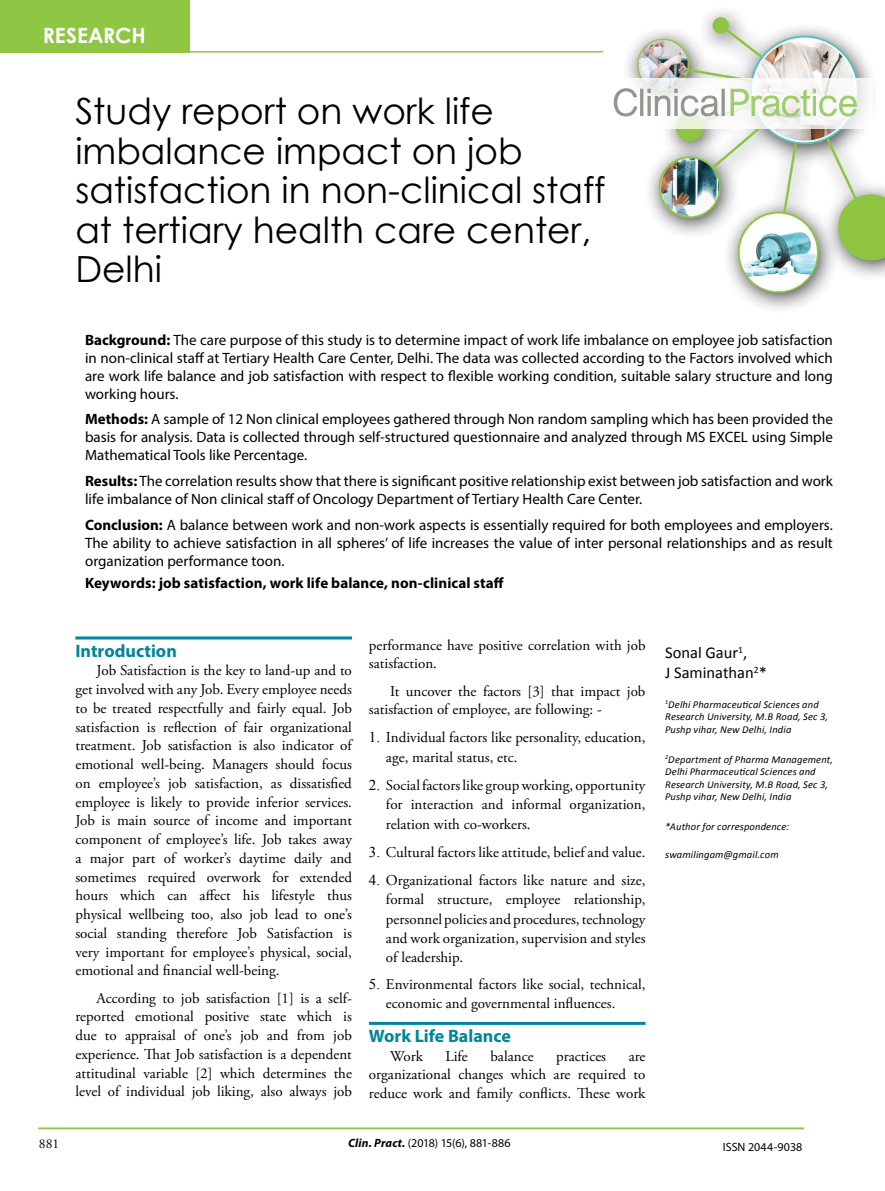
<style>
.page{position:relative;width:885px;height:1191px;background:#fff}
.page>*{position:absolute;margin:0;border:0;box-sizing:border-box;transform-origin:0 0}
.t1{font:36px/39.6px "Century Gothic";color:#000}
.t2{font:700 21px "Century Gothic";letter-spacing:-.005em;color:#fff}
.t3{font:700 18px "Myriad Pro";color:#00859a}
.t4{font:16.5px/19.8px "Calibri";color:#000}
.t5{font:15px/18.8px "Adobe Garamond Pro";color:#000;text-align:justify}
.t6{font:15px/18px "Myriad Pro";color:#000;text-align:justify}
.t7{font:700 15px "Myriad Pro";letter-spacing:.005em;color:#000}
.t8{font:13.5px "Adobe Garamond Pro";color:#000}
.t9{font:12px "Myriad Pro";color:#000}
.t10{font:italic 10.5px/12.6px "Calibri";letter-spacing:.015em;color:#000}
.s1{font-weight:700}
.s2{font-family:"Times New Roman"}
.s3{font-weight:700;font-style:italic}
</style>
<div class="page">
<hr style="left:0;top:51px;width:884px;height:2px;background:#8fc644">
<hr style="left:38px;top:1127px;width:766px;height:2px;background:#8fc644">
<img style="left:603px;top:10px;width:281px;height:299px">
<svg style="left:603px;top:78px;width:269px;height:51px"></svg>
<svg style="left:613px;top:88px;width:111px;height:28px"></svg>
<svg style="left:730px;top:89px;width:126px;height:27px"></svg>
<hr style="left:75px;top:636px;width:277px;height:3px;background:#00859a">
<hr style="left:369px;top:1022px;width:276px;height:3px;background:#00859a">
<div style="left:0;top:0;width:189px;height:53px;background:#8fc644"></div>
<h2 class="t2" style="left:43px;top:19px;width:104px">RESEARCH</h2>
<h1 class="t1" style="left:75px;top:91px;width:531px">Study report on work life imbalance impact on job satisfaction in non-clinical staff at tertiary health care center,<br>Delhi</h1>
<p class="t6" style="left:85px;top:330px;width:749px"><span class="s1">Background:</span> The care purpose of this study is to determine impact of work life imbalance on employee job satisfaction in non-clinical staff at Tertiary Health Care Center, Delhi. The data was collected according to the Factors involved which are work life balance and job satisfaction with respect to flexible working condition, suitable salary structure and long working hours.</p>
<p class="t6" style="left:85px;top:410px;width:749px"><span class="s1">Methods:</span> A sample of 12 Non clinical employees gathered through Non random sampling which has been provided the basis for analysis. Data is collected through self-structured questionnaire and analyzed through MS EXCEL using Simple Mathematical Tools like Percentage.</p>
<p class="t6" style="left:85px;top:472px;width:749px"><span class="s1">Results:</span> The correlation results show that there is significant positive relationship exist between job satisfaction and work life imbalance of Non clinical staff of Oncology Department of Tertiary Health Care Center.</p>
<p class="t6" style="left:85px;top:515px;width:749px"><span class="s1">Conclusion:</span> A balance between work and non-work aspects is essentially required for both employees and employers.<br>The ability to achieve satisfaction in all spheres’ of life increases the value of inter personal relationships and as result organization performance toon.</p>
<p class="t7" style="left:85px;top:573px;width:420px">Keywords: job satisfaction, work life balance, non-clinical staff</p>
<p class="t3" style="left:75px;top:639px;width:103px">Introduction</p>
<p class="t5" style="left:75px;top:661px;width:278px;text-indent:21px">Job Satisfaction is the key to land-up and to get involved with any Job. Every employee needs to be treated respectfully and fairly equal. Job satisfaction is reflection of fair organizational treatment. Job satisfaction is also indicator of emotional well-being. Managers should focus on employee’s job satisfaction, as dissatisfied employee is likely to provide inferior services.<br>Job is main source of income and important component of employee’s life. Job takes away a major part of worker’s daytime daily and sometimes required overwork for extended hours which can affect his lifestyle thus physical wellbeing too, also job lead to one’s social standing therefore Job Satisfaction is very important for employee’s physical, social, emotional and financial well-being.</p>
<p class="t5" style="left:75px;top:989px;width:278px;text-indent:21px">According to job satisfaction [1] is a self&shy;reported emotional positive state which is due to appraisal of one’s job and from job experience. That Job satisfaction is a dependent attitudinal variable [2] which determines the level of individual job liking, also always job</p>
<p class="t5" style="left:369px;top:636px;width:278px">performance have positive correlation with job satisfaction.</p>
<p class="t5" style="left:369px;top:682px;width:278px;text-indent:21px">It uncover the factors [3] that impact job satisfaction of employee, are following: -</p>
<p class="t5" style="left:386px;top:728px;width:261px;line-height:19.5px;text-indent:-17px"><span class="s2">1.</span> Individual factors like personality, education, age, marital status, etc.</p>
<p class="t5" style="left:386px;top:776px;width:261px;line-height:19.5px;text-indent:-17px"><span class="s2">2.</span> Social factors like group working, opportunity for interaction and informal organization, relation with co-workers.</p>
<p class="t5" style="left:369px;top:843px;width:278px"><span class="s2">3.</span> Cultural factors like attitude, belief and value.</p>
<p class="t5" style="left:386px;top:871px;width:261px;text-indent:-17px"><span class="s2">4.</span> Organizational factors like nature and size, formal structure, employee relationship, personnel policies and procedures, technology and work organization, supervision and styles of leadership.</p>
<p class="t5" style="left:386px;top:975px;width:261px;text-indent:-17px"><span class="s2">5.</span> Environmental factors like social, technical, economic and governmental influences.</p>
<p class="t3" style="left:369px;top:1024px;width:143px">Work Life Balance</p>
<p class="t5" style="left:390px;top:1047px;width:34px">Work</p>
<p class="t5" style="left:445px;top:1047px;width:24px">Life</p>
<p class="t5" style="left:490px;top:1047px;width:45px">balance</p>
<p class="t5" style="left:556px;top:1047px;width:51px">practices</p>
<p class="t5" style="left:369px;top:1047px;width:278px;text-indent:260px">are organizational changes which are required to reduce work and family conflicts. These work</p>
<p class="t4" style="left:665px;top:643px;width:103px">Sonal Gaur<sup>1</sup>,<br>J Saminathan<sup>2</sup>*</p>
<p class="t10" style="left:665px;top:697px;width:164px"><sup>1</sup>Delhi Pharmaceutical Sciences and<br>Research University, M.B Road, Sec 3,<br>Pushp vihar, New Delhi, India</p>
<p class="t10" style="left:665px;top:752px;width:169px"><sup>2</sup>Department of Pharma Management, Delhi Pharmaceutical Sciences and Research University, M.B Road, Sec 3, Pushp vihar, New Delhi, India</p>
<p class="t10" style="left:665px;top:820px;width:126px">*Author for correspondence:</p>
<p class="t10" style="left:665px;top:847px;width:115px">swamilingam@gmail.com</p>
<p class="t8" style="left:39px;top:1136px;width:22px">881</p>
<p class="t9" style="left:348px;top:1135px;width:164px"><span class="s3">Clin. Pract.</span> (2018) 15(6), 881-886</p>
<p class="t9" style="left:722px;top:1139px;width:81px">ISSN 2044-9038</p>
</div>
